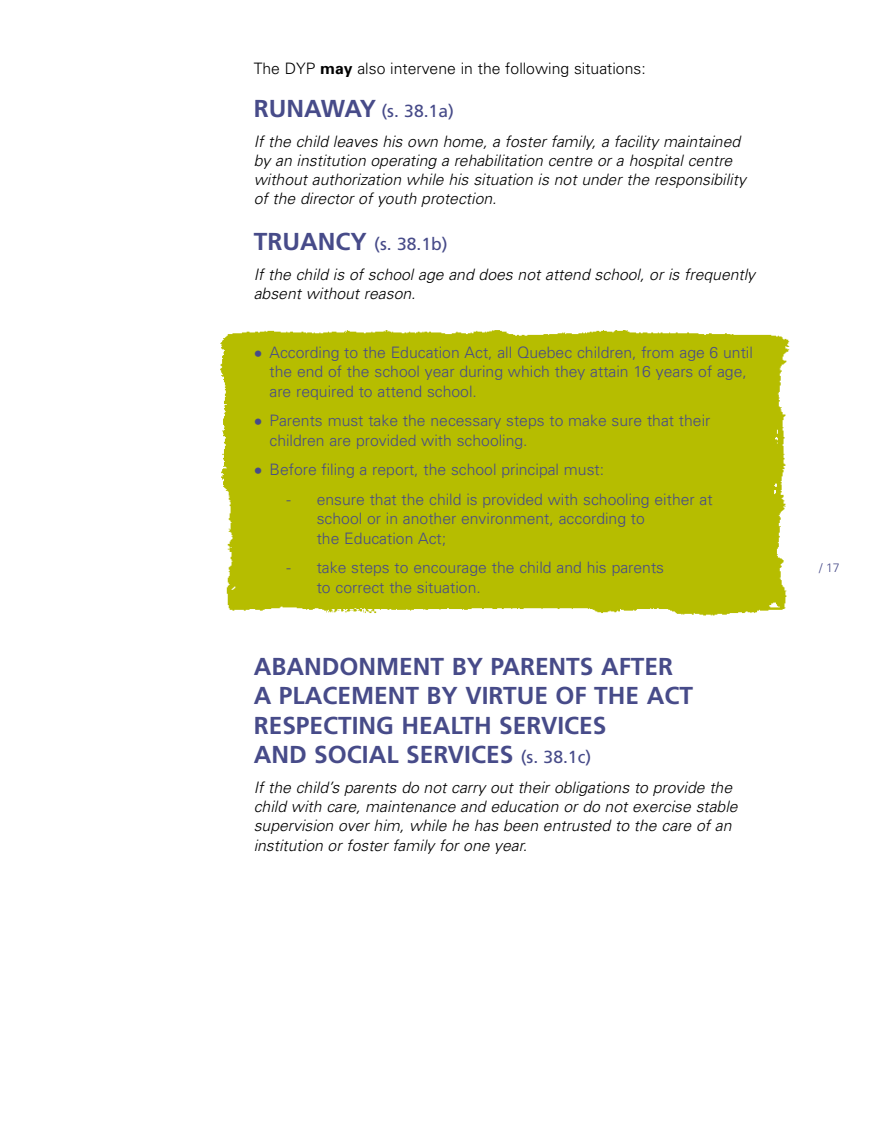
<style>
.page{position:relative;width:882px;height:1134px;background:#fff}
.page>*{position:absolute;margin:0;border:0;box-sizing:border-box;transform-origin:0 0}
.t1{font:700 24.5px/29.4px "Frutiger";color:#474b89}
.t2{font:17.5px "Frutiger";color:#474b89}
.t3{font:italic 300 15.75px/19.2px "Univers";color:#000}
.t4{font:300 15.75px/19.2px "Univers";color:#474b89}
.t5{font:300 15.75px "Univers";color:#000}
.t6{font:300 12.25px "Univers";color:#474b89}
.s1{font-weight:700}
.s2{font-weight:700;font-size:24.5px}
.s3{font-size:17.5px}
.s4{font-weight:400;font-size:17.5px}
</style>
<div class="page">
<div style="left:220px;top:330px;width:570px;height:286px;background:#b6bd00"></div>
<p class="t5" style="left:254px;top:63px;width:394px">The DYP <span class="s1">may</span> also intervene in the following situations:</p>
<p class="t2" style="left:254px;top:104px;width:202px"><span class="s2">RUNAWAY</span> (s. 38.1a)</p>
<p class="t3" style="left:254px;top:133px;width:494px">If the child leaves his own home, a foster family, a facility maintained by an institution operating a rehabilitation centre or a hospital centre without authorization while his situation is not under the responsibility of the director of youth protection.</p>
<p class="t2" style="left:254px;top:237px;width:195px"><span class="s2">TRUANCY</span> (s. 38.1b)</p>
<p class="t3" style="left:254px;top:266px;width:503px">If the child is of school age and does not attend school, or is frequently absent without reason.</p>
<p class="t4" style="left:269px;top:344px;width:485px;text-indent:-16px"><span class="s3">•</span> According to the Education Act, all Quebec children, from age 6 until the end of the school year during which they attain 16 years of age, are required to attend school.</p>
<p class="t4" style="left:269px;top:413px;width:442px;text-indent:-16px"><span class="s3">•</span> Parents must take the necessary steps to make sure that their children are provided with schooling.</p>
<p class="t4" style="left:254px;top:462px;width:352px"><span class="s3">•</span> Before filing a report, the school principal must:</p>
<p class="t4" style="left:317px;top:491px;width:397px;text-indent:-30px">- ensure that the child is provided with schooling either at school or in another environment, according to<br>the Education Act;</p>
<p class="t4" style="left:317px;top:559px;width:349px;text-indent:-30px">- take steps to encourage the child and his parents to correct the situation.</p>
<h1 class="t1" style="left:254px;top:654px;width:441px">ABANDONMENT BY PARENTS AFTER<br>A PLACEMENT BY VIRTUE OF THE ACT<br>RESPECTING HEALTH SERVICES<br>AND SOCIAL SERVICES <span class="s4">(s. 38.1c)</span></h1>
<p class="t3" style="left:254px;top:779px;width:485px">If the child’s parents do not carry out their obligations to provide the child with care, maintenance and education or do not exercise stable supervision over him, while he has been entrusted to the care of an institution or foster family for one year.</p>
<p class="t6" style="left:819px;top:563px;width:22px">/ 17</p>
</div>
